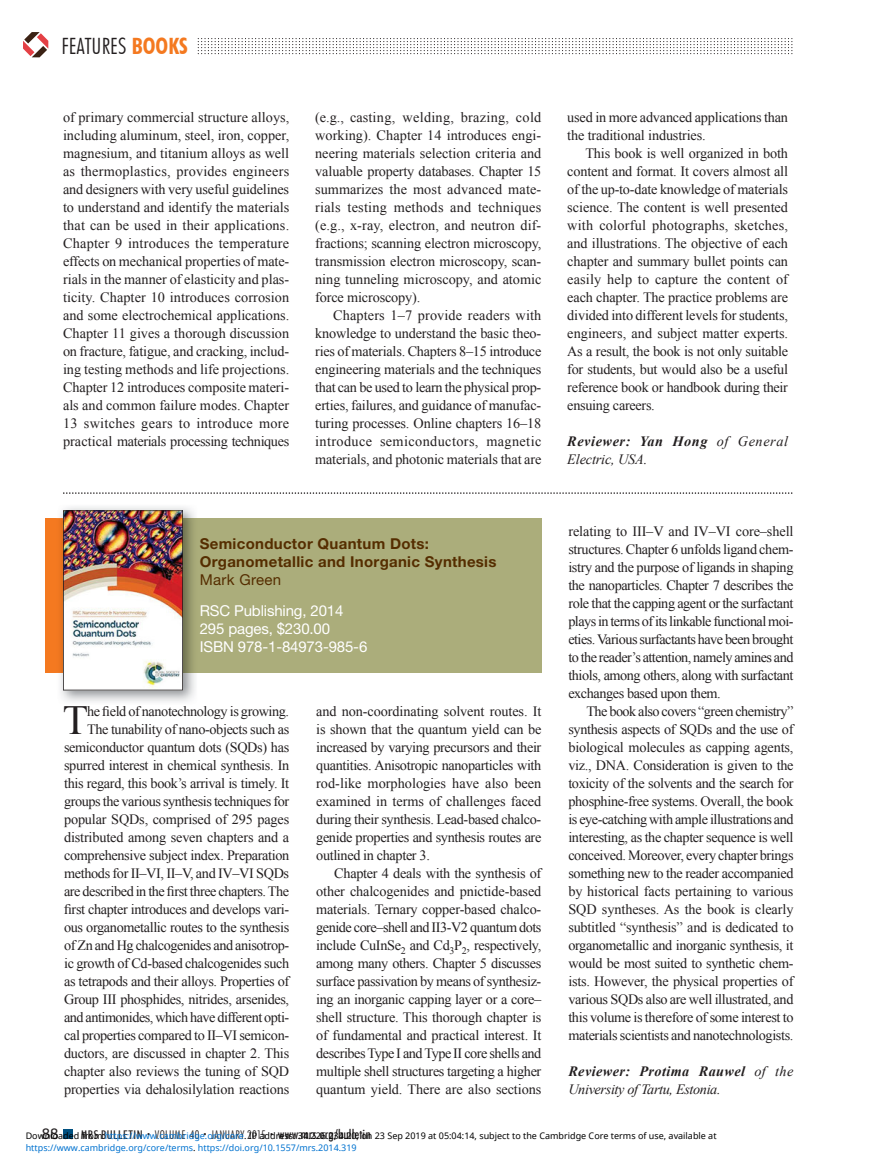
<style>
.page{position:relative;width:878px;height:1175px;background:#fff}
.page>*{position:absolute;margin:0;border:0;box-sizing:border-box;transform-origin:0 0}
.t1{font:41.4px "Times New Roman";color:#231f20}
.t2{font:300 condensed 22.5px "Futura BT";color:#231f20}
.t3{font:700 15px/18px "Helvetica Neue LT Std";letter-spacing:.02em;color:#552d00}
.t4{font:15px/18px "Helvetica Neue LT Std";letter-spacing:-.01em;color:#fff}
.t5{font:15px "Helvetica Neue LT Std";letter-spacing:.02em;color:#552d00}
.t6{font:15px "Helvetica Neue LT Std";color:#231f20}
.t7{font:14.25px/18px "Times New Roman";letter-spacing:-.025em;color:#231f20;text-align:justify}
.t8{font:italic 14.25px/18px "Times New Roman";letter-spacing:-.025em;color:#231f20}
.t9{font:500 condensed 13.5px "Futura BT";letter-spacing:.01em;color:#231f20}
.t10{font:9px "Noto Sans";color:#000}
.t11{font:9px "Noto Sans";color:#0172cf}
.s1{font-weight:700;color:#f47920}
.s2{font-weight:700}
.s3{font-size:12px}
.s4{font-weight:300;font-size:7.5px}
.s5{font-weight:300;font-size:12px}
.s6{color:#0172cf}
.s7{color:#000}
</style>
<div class="page">
<div style="left:63px;top:1130px;width:9px;height:8px;background:#005080"></div>
<svg style="left:23px;top:32px;width:25px;height:25px"></svg>
<svg style="left:198px;top:38px;width:594px;height:16px"></svg>
<div style="left:45px;top:518px;width:90px;height:155px;background:#f47920"></div>
<div style="left:110px;top:518px;width:431px;height:155px;background:#abad7b"></div>
<img style="left:60px;top:507px;width:135px;height:195px">
<img style="left:57px;top:518px;width:6px;height:155px">
<img style="left:183px;top:518px;width:12px;height:155px">
<img style="left:63px;top:510px;width:120px;height:180px">
<svg style="left:63px;top:492px;width:729px;height:2px"></svg>
<h2 class="t2" style="left:62px;top:32px;width:128px">FEATURES <span class="s1">BOOKS</span></h2>
<p class="t7" style="left:63px;top:108px;width:228px">of primary commercial structure alloys, including aluminum, steel, iron, copper, magnesium, and titanium alloys as well as thermoplastics, provides engineers and designers with very useful guidelines to understand and identify the materials that can be used in their applications.<br>Chapter 9 introduces the temperature effects on mechanical properties of mate&shy;rials in the manner of elasticity and plas&shy;ticity. Chapter 10 introduces corrosion and some electrochemical applications.<br>Chapter 11 gives a thorough discussion on fracture, fatigue, and cracking, includ&shy;ing testing methods and life projections.<br>Chapter 12 introduces composite materi&shy;als and common failure modes. Chapter 13 switches gears to introduce more practical materials processing techniques</p>
<p class="t7" style="left:315px;top:108px;width:228px">(e.g., casting, welding, brazing, cold working). Chapter 14 introduces engi&shy;neering materials selection criteria and valuable property databases. Chapter 15 summarizes the most advanced mate&shy;rials testing methods and techniques (e.g., x-ray, electron, and neutron dif&shy;fractions; scanning electron microscopy, transmission electron microscopy, scan&shy;ning tunneling microscopy, and atomic force microscopy).</p>
<p class="t7" style="left:315px;top:306px;width:228px;text-indent:18px">Chapters 1–7 provide readers with knowledge to understand the basic theo&shy;ries of materials. Chapters 8–15 introduce engineering materials and the techniques that can be used to learn the physical prop&shy;erties, failures, and guidance of manufac&shy;turing processes. Online chapters 16–18 introduce semiconductors, magnetic materials, and photonic materials that are</p>
<p class="t3" style="left:200px;top:537px;width:298px">Semiconductor Quantum Dots:<br>Organometallic and Inorganic Synthesis</p>
<p class="t5" style="left:200px;top:574px;width:83px">Mark Green</p>
<p class="t4" style="left:200px;top:604px;width:169px">RSC Publishing, 2014<br>295 pages, $230.00<br>ISBN 978-1-84973-985-6</p>
<p class="t7" style="left:64px;top:702px;width:227px;text-align:right">he field of nanotechnology is growing.<br>The tunability of nano-objects such as semiconductor quantum dots (SQDs) has spurred interest in chemical synthesis. In this regard, this book’s arrival is timely. It groups the various synthesis techniques for popular SQDs, comprised of 295 pages distributed among seven chapters and a comprehensive subject index. Preparation methods for II–VI, II–V, and IV–VI SQDs are described in the first three chapters. The first chapter introduces and develops vari&shy;ous organometallic routes to the synthesis of Zn and Hg chalcogenides and anisotrop&shy;ic growth of Cd-based chalcogenides such as tetrapods and their alloys. Properties of Group III phosphides, nitrides, arsenides, and antimonides, which have different opti&shy;cal properties compared to II–VI semicon&shy;ductors, are discussed in chapter 2. This chapter also reviews the tuning of SQD properties via dehalosilylation reactions</p>
<p class="t7" style="left:316px;top:702px;width:227px">and non-coordinating solvent routes. It is shown that the quantum yield can be increased by varying precursors and their quantities. Anisotropic nanoparticles with rod-like morphologies have also been examined in terms of challenges faced during their synthesis. Lead-based chalco&shy;genide properties and synthesis routes are outlined in chapter 3.</p>
<h1 class="t1" style="left:63px;top:697px;width:27px">T</h1>
<p class="t7" style="left:316px;top:864px;width:227px;text-indent:18px">Chapter 4 deals with the synthesis of other chalcogenides and pnictide-based materials. Ternary copper-based chalco&shy;genide core–shell and II3-V2 quantum dots include CuInSe<sub>2</sub> and Cd<sub>3</sub>P<sub>2</sub>, respectively, among many others. Chapter 5 discusses surface passivation by means of synthesiz&shy;ing an inorganic capping layer or a core– shell structure. This thorough chapter is of fundamental and practical interest. It describes Type I and Type II core shells and multiple shell structures targeting a higher quantum yield. There are also sections</p>
<p class="t7" style="left:567px;top:108px;width:222px">used in more advanced applications than the traditional industries.</p>
<p class="t7" style="left:567px;top:144px;width:222px;text-indent:18px">This book is well organized in both content and format. It covers almost all of the up-to-date knowledge of materials science. The content is well presented with colorful photographs, sketches, and illustrations. The objective of each chapter and summary bullet points can easily help to capture the content of each chapter. The practice problems are divided into different levels for students, engineers, and subject matter experts.<br>As a result, the book is not only suitable for students, but would also be a useful reference book or handbook during their ensuing careers.</p>
<p class="t8" style="left:567px;top:432px;width:222px"><span class="s2">Reviewer: Yan Hong</span> of General<br>Electric, USA.</p>
<p class="t7" style="left:568px;top:522px;width:227px">relating to III–V and IV–VI core–shell structures. Chapter 6 unfolds ligand chem&shy;istry and the purpose of ligands in shaping the nanoparticles. Chapter 7 describes the role that the capping agent or the surfactant plays in terms of its linkable functional moi&shy;eties. Various surfactants have been brought to the reader’s attention, namely amines and thiols, among others, along with surfactant exchanges based upon them.</p>
<p class="t7" style="left:568px;top:702px;width:227px;text-indent:18px">The book also covers “green chemistry” synthesis aspects of SQDs and the use of biological molecules as capping agents, viz., DNA. Consideration is given to the toxicity of the solvents and the search for phosphine-free systems. Overall, the book is eye-catching with ample illustrations and interesting, as the chapter sequence is well conceived. Moreover, every chapter brings something new to the reader accompanied by historical facts pertaining to various SQD syntheses. As the book is clearly subtitled “synthesis” and is dedicated to organometallic and inorganic synthesis, it would be most suited to synthetic chem&shy;ists. However, the physical properties of various SQDs also are well illustrated, and this volume is therefore of some interest to materials scientists and nanotechnologists.</p>
<p class="t8" style="left:568px;top:1062px;width:227px"><span class="s2">Reviewer: Protima Rauwel</span> of the<br>University of Tartu, Estonia.</p>
<p class="t6" style="left:42px;top:1128px;width:18px">88</p>
<p class="t9" style="left:81px;top:1126px;width:291px"><span class="s3">MRS BULLETIN</span> <span class="s4">•</span> <span class="s5">VOLUME 40</span> <span class="s4">•</span> <span class="s5">JANUARY 2015</span> <span class="s4">•</span> www.mrs.org/bulletin</p>
<p class="t10" style="left:26px;top:1129px;width:692px">Downloaded from <span class="s6">https://www.cambridge.org/core</span>. IP address: 34.226.234.20, on 23 Sep 2019 at 05:04:14, subject to the Cambridge Core terms of use, available at</p>
<p class="t11" style="left:26px;top:1141px;width:332px">https://www.cambridge.org/core/terms<span class="s7">.</span> https://doi.org/10.1557/mrs.2014.319</p>
</div>
